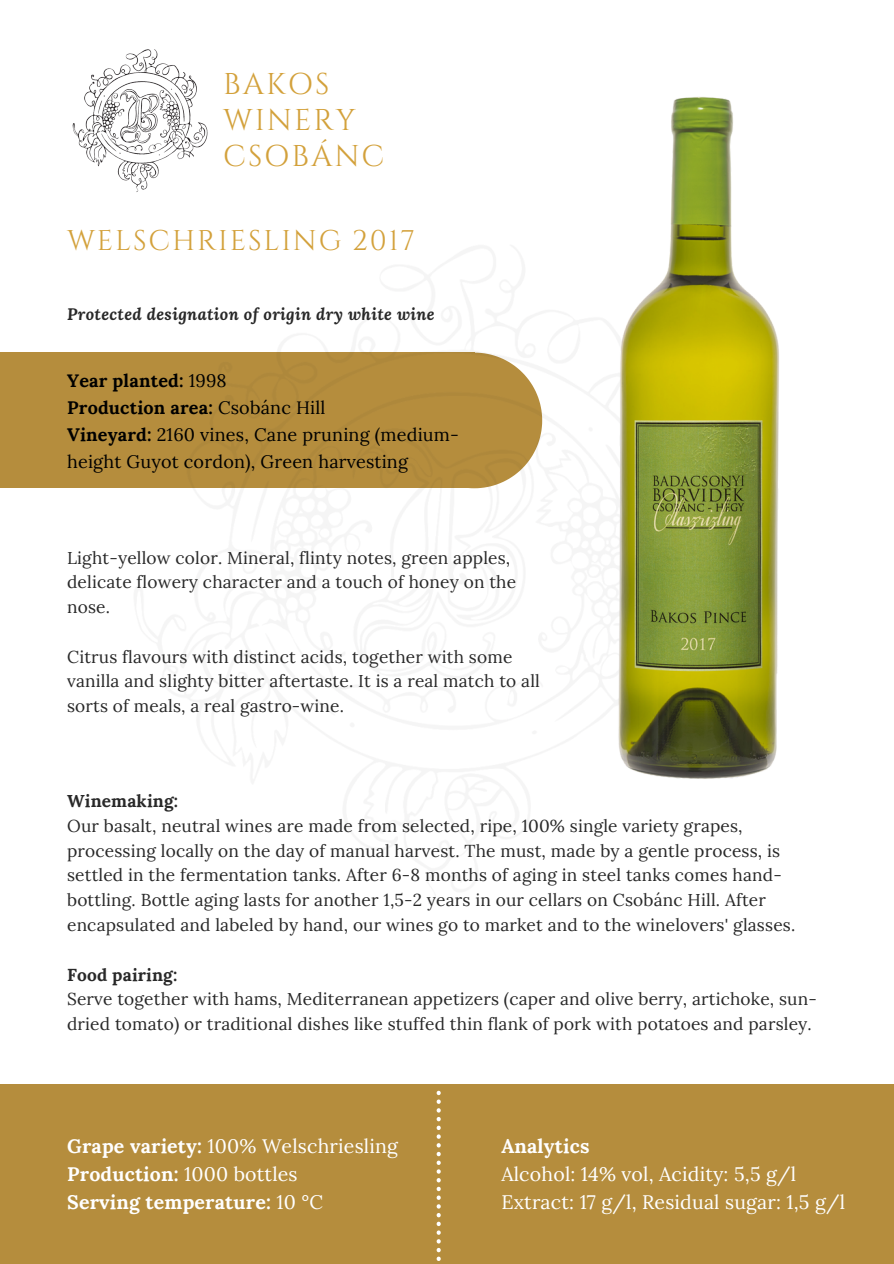
<style>
.page{position:relative;width:894px;height:1264px;background:#fff}
.page>*{position:absolute;margin:0;border:0;box-sizing:border-box;transform-origin:0 0}
.t1{font:30px "Cinzel";letter-spacing:.065em;color:#d3a13b}
.t2{font:28.5px "Cinzel";letter-spacing:.065em;color:#d3a13b}
.t3{font:19.5px "Lora";letter-spacing:.01em;color:#fff}
.t4{font:700 19.5px "Lora";letter-spacing:.01em;color:#fff}
.t5{font:18px/27px "Lora";letter-spacing:.01em;color:#000}
.t6{font:700 18px "Lora";letter-spacing:.01em;color:#000}
.t7{font:17.25px/24.8px "Lora";letter-spacing:.01em;color:#282828}
.t8{font:700 17.25px "Lora";letter-spacing:.01em;color:#282828}
.t9{font:italic 700 16.5px "Lora";letter-spacing:.02em;color:#282828}
.s1{font-weight:400}
.s2{font-weight:700}
</style>
<div class="page">
<div style="left:0;top:352px;width:474px;height:136px;background:#b58d3d"></div>
<img style="left:135px;top:252px;width:453px;height:633px">
<img style="left:72px;top:49px;width:136px;height:143px">
<div style="left:0;top:1084px;width:893px;height:179px;background:#b58d3d"></div>
<svg style="left:436px;top:1090px;width:4px;height:170px"></svg>
<img style="left:592px;top:97px;width:187px;height:682px">
<p class="t1" style="left:223px;top:64px;width:108px">BAKOS</p>
<p class="t1" style="left:223px;top:100px;width:134px">WINERY</p>
<p class="t1" style="left:223px;top:136px;width:163px">CSOBÁNC</p>
<p class="t2" style="left:67px;top:222px;width:349px">WELSCHRIESLING 2017</p>
<p class="t9" style="left:67px;top:302px;width:369px">Protected designation of origin dry white wine</p>
<p class="t6" style="left:67px;top:368px;width:161px">Year planted: <span class="s1">1998</span></p>
<p class="t6" style="left:67px;top:395px;width:260px">Production area: <span class="s1">Csobánc Hill</span></p>
<p class="t5" style="left:67px;top:420px;width:393px"><span class="s2">Vineyard:</span> 2160 vines, Cane pruning (medium&shy;height Guyot cordon), Green harvesting</p>
<p class="t7" style="left:67px;top:545px;width:450px">Light-yellow color. Mineral, flinty notes, green apples, delicate flowery character and a touch of honey on the nose.</p>
<p class="t7" style="left:67px;top:644px;width:474px">Citrus flavours with distinct acids, together with some vanilla and slighty bitter aftertaste. It is a real match to all sorts of meals, a real gastro-wine.</p>
<p class="t8" style="left:67px;top:789px;width:112px">Winemaking:</p>
<p class="t7" style="left:67px;top:813px;width:729px">Our basalt, neutral wines are made from selected, ripe, 100% single variety grapes, processing locally on the day of manual harvest. The must, made by a gentle process, is settled in the fermentation tanks. After 6-8 months of aging in steel tanks comes hand&shy;bottling. Bottle aging lasts for another 1,5-2 years in our cellars on Csobánc Hill. After encapsulated and labeled by hand, our wines go to market and to the winelovers' glasses.</p>
<p class="t8" style="left:67px;top:963px;width:112px">Food pairing:</p>
<p class="t7" style="left:67px;top:986px;width:751px">Serve together with hams, Mediterranean appetizers (caper and olive berry, artichoke, sun&shy;dried tomato) or traditional dishes like stuffed thin flank of pork with potatoes and parsley.</p>
<p class="t3" style="left:67px;top:1133px;width:332px"><span class="s2">Grape variety:</span> 100% Welschriesling</p>
<p class="t4" style="left:67px;top:1161px;width:232px">Production: <span class="s1">1000 bottles</span></p>
<p class="t4" style="left:67px;top:1189px;width:257px">Serving temperature: <span class="s1">10 °C</span></p>
<p class="t4" style="left:501px;top:1133px;width:90px">Analytics</p>
<p class="t3" style="left:501px;top:1161px;width:296px">Alcohol: 14% vol, Acidity: 5,5 g/l</p>
<p class="t3" style="left:501px;top:1189px;width:345px">Extract: 17 g/l, Residual sugar: 1,5 g/l</p>
</div>
